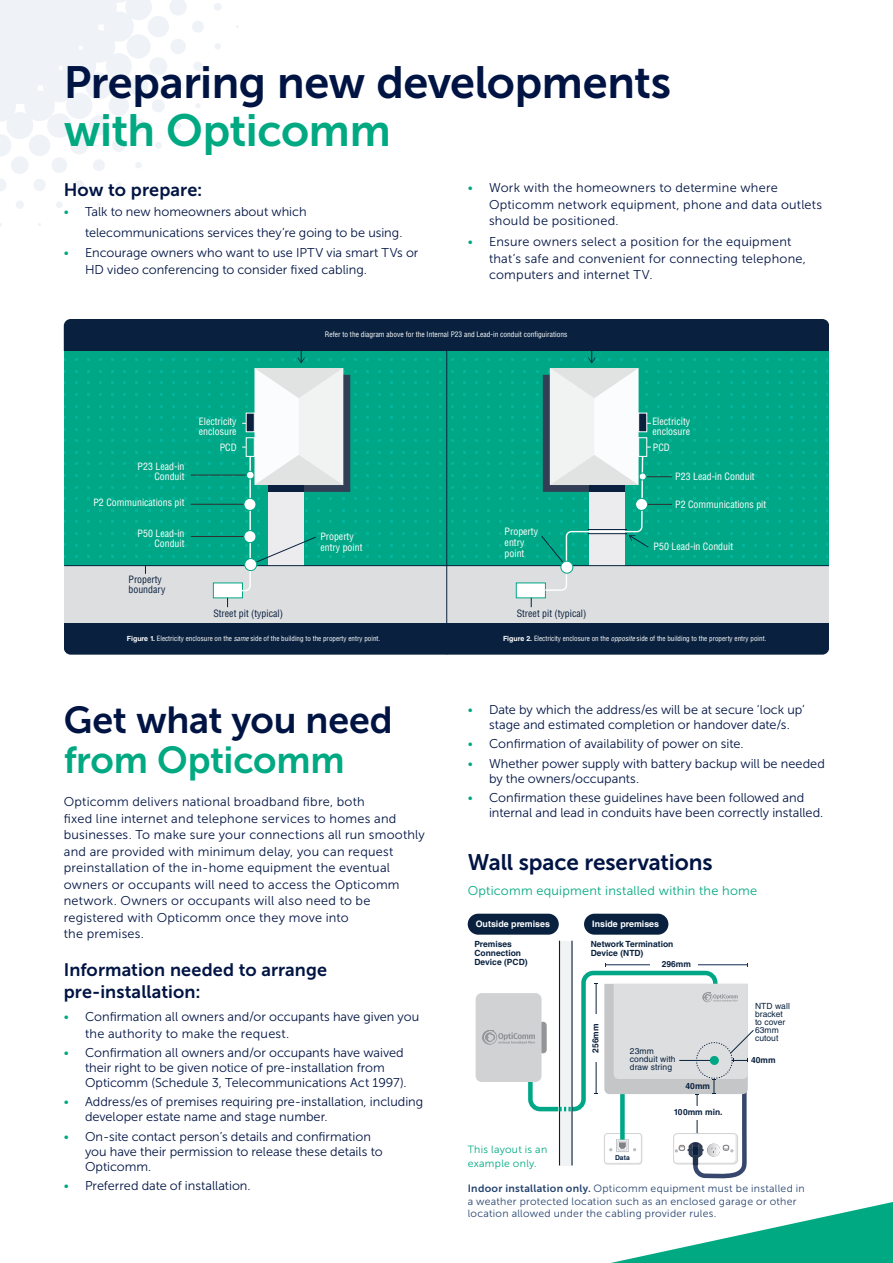
<style>
.page{position:relative;width:893px;height:1263px;background:#fff}
.page>*{position:absolute;margin:0;border:0;box-sizing:border-box;transform-origin:0 0}
.t1{font:45px/48px "Museo Sans 700";letter-spacing:-.01em;color:#001443}
.t2{font:37.5px/40.5px "Museo Sans 700";letter-spacing:-.005em;color:#001443}
.t3{font:22.5px "Museo Sans 700";letter-spacing:-.005em;color:#001443}
.Body_12{font:18px/21.6px "Museo Sans 700";letter-spacing:.005em;color:#001443}
.Body_8_5{font:12.75px/16.5px "Museo Sans 300";letter-spacing:.005em;color:#001443}
.Body_8_5-2{font:12.75px "Museo Sans 300";letter-spacing:.02em;color:#00a981}
.Body_8_5-3{font:10.5px/12.6px "Museo Sans 300";letter-spacing:.025em;color:#28456f}
.Disclaimer{font:10.5px/13.5px "Museo Sans 300";letter-spacing:.025em;color:#00a981}
.t4{font:condensed 9.9px/9.9px "Helvetica LT Std";color:#fff}
.t5{font:condensed 9.9px/9.9px "Helvetica LT Std";color:#09213e}
.t6{font:700 8.85px "Helvetica LT Std";color:#fff}
.t7{font:700 8.55px/9px "Helvetica LT Std";color:#09213e}
.t8{font:8.55px/7.9px "Helvetica LT Std";letter-spacing:.01em;color:#09213e}
.t9{font:condensed 7.35px "Helvetica LT Std";color:#fff}
.t10{font:condensed 7.05px "Helvetica LT Std";color:#fff}
.t11{font:700 6.75px "Helvetica LT Std";color:#09213e}
.s1{color:#00a981}
.s2{font-weight:700;font-stretch:normal}
.s3{font-style:italic}
.s4{font-family:"Museo Sans 700"}
</style>
<div class="page">
<svg style="left:0;top:0;width:239px;height:226px"></svg>
<div style="left:64px;top:350px;width:765px;height:215px;background:#00a786"></div>
<div style="left:64px;top:566px;width:765px;height:58px;background:#dddee0"></div>
<div style="left:64px;top:319px;width:765px;height:31px;background:#09213e"></div>
<div style="left:516px;top:583px;width:29px;height:15px;background:#fff"></div>
<div style="left:516px;top:583px;width:30px;height:15px;border:1px solid #00a786"></div>
<hr style="left:64px;top:565px;width:765px;height:1px;background:#09213e">
<hr style="left:191px;top:504px;width:63px;height:1px;background:#312f30">
<hr style="left:191px;top:475px;width:63px;height:1px;background:#312f30">
<hr style="left:641px;top:476px;width:31px;height:1px;background:#312f30">
<hr style="left:641px;top:504px;width:31px;height:1px;background:#312f30">
<svg style="left:145px;top:566px;width:5px;height:8px"></svg>
<div style="left:213px;top:583px;width:29px;height:15px;background:#fff"></div>
<div style="left:213px;top:583px;width:30px;height:15px;border:1px solid #00a786"></div>
<div style="left:64px;top:623px;width:765px;height:32px;background:#09213e"></div>
<hr style="left:446px;top:346px;width:1px;height:309px;background:#09213e">
<hr style="left:191px;top:536px;width:63px;height:1px;background:#312f30">
<svg style="left:536px;top:350px;width:115px;height:241px"></svg>
<div style="left:589px;top:485px;width:36px;height:7px;background:#09213e"></div>
<svg style="left:233px;top:350px;width:123px;height:242px"></svg>
<div style="left:268px;top:485px;width:35px;height:7px;background:#09213e"></div>
<div style="left:560px;top:941px;width:12px;height:224px;background:#f2f3f4"></div>
<hr style="left:559px;top:941px;width:1px;height:224px;background:#09213e">
<hr style="left:571px;top:941px;width:2px;height:224px;background:#09213e">
<div style="left:476px;top:993px;width:65px;height:89px;background:#d1d2d4;border-radius:6px"></div>
<svg style="left:482px;top:1030px;width:31px;height:15px"></svg>
<div style="left:468px;top:914px;width:91px;height:21px;background:#09213e;border-radius:10px"></div>
<div style="left:584px;top:914px;width:84px;height:21px;background:#09213e;border-radius:10px"></div>
<svg style="left:604px;top:1133px;width:38px;height:31px"></svg>
<div style="left:618px;top:1141px;width:9px;height:9px;border:1px solid #c7c8ca"></div>
<div style="left:620px;top:1094px;width:5px;height:45px;background:#00a786"></div>
<svg style="left:748px;top:1030px;width:6px;height:7px"></svg>
<svg style="left:673px;top:1113px;width:74px;height:65px"></svg>
<svg style="left:513px;top:963px;width:235px;height:150px"></svg>
<div style="left:650px;top:960px;width:47px;height:10px;background:#fff"></div>
<div style="left:707px;top:1143px;width:13px;height:13px;border:1px solid #eaeaea;border-radius:50%"></div>
<svg style="left:707px;top:1144px;width:26px;height:13px"></svg>
<svg style="left:611px;top:1202px;width:282px;height:61px"></svg>
<h2 class="t1" style="left:64px;top:58px;width:609px">Preparing new developments <span class="s1">with Opticomm</span></h2>
<p class="Body_12" style="left:64px;top:179px;width:140px">How to prepare:</p>
<p class="Body_8_5" style="left:85px;top:201px;width:319px;line-height:21px;text-indent:-21px"><span class="s1">•</span> Talk to new homeowners about which telecommunications services they’re going to be using.</p>
<p class="Body_8_5" style="left:85px;top:245px;width:335px;text-indent:-21px"><span class="s1">•</span> Encourage owners who want to use IPTV via smart TVs or<br>HD video conferencing to consider fixed cabling.</p>
<p class="Body_8_5" style="left:489px;top:180px;width:335px;text-indent:-21px"><span class="s1">•</span> Work with the homeowners to determine where<br>Opticomm network equipment, phone and data outlets should be positioned.</p>
<p class="Body_8_5" style="left:489px;top:234px;width:318px;text-indent:-21px"><span class="s1">•</span> Ensure owners select a position for the equipment that’s safe and convenient for connecting telephone, computers and internet TV.</p>
<p class="t4" style="left:138px;top:461px;width:48px;text-align:right">P23 Lead-in<br>Conduit</p>
<p class="t4" style="left:93px;top:498px;width:92px">P2 Communications pit</p>
<p class="t4" style="left:138px;top:528px;width:48px;text-align:right">P50 Lead-in<br>Conduit</p>
<p class="t5" style="left:129px;top:575px;width:38px">Property boundary</p>
<p class="t4" style="left:199px;top:417px;width:39px">Electricity enclosure</p>
<p class="t4" style="left:220px;top:442px;width:19px">PCD</p>
<p class="t5" style="left:213px;top:608px;width:71px">Street pit (typical)</p>
<p class="t9" style="left:325px;top:330px;width:244px">Refer to the diagram above for the Internal P23 and Lead-in conduit configuirations</p>
<p class="t4" style="left:320px;top:531px;width:44px;line-height:11.1px">Property entry point</p>
<p class="t4" style="left:505px;top:526px;width:35px;line-height:11.1px">Property entry point</p>
<p class="t5" style="left:517px;top:608px;width:71px">Street pit (typical)</p>
<p class="t4" style="left:652px;top:417px;width:39px">Electricity enclosure</p>
<p class="t4" style="left:653px;top:442px;width:19px">PCD</p>
<p class="t4" style="left:675px;top:471px;width:81px">P23 Lead-in Conduit</p>
<p class="t4" style="left:675px;top:499px;width:92px">P2 Communications pit</p>
<p class="t4" style="left:654px;top:542px;width:81px">P50 Lead-in Conduit</p>
<p class="t10" style="left:127px;top:634px;width:255px"><span class="s2">Figure 1.</span> Electricity enclosure on the <span class="s3">same</span> side of the building to the property entry point.</p>
<p class="t10" style="left:503px;top:634px;width:265px"><span class="s2">Figure 2.</span> Electricity enclosure on the <span class="s3">opposite</span> side of the building to the property entry point.</p>
<h3 class="t2" style="left:64px;top:699px;width:331px">Get what you need <span class="s1">from Opticomm</span></h3>
<p class="Body_8_5" style="left:64px;top:794px;width:363px">Opticomm delivers national broadband fibre, both<br>fixed line internet and telephone services to homes and businesses. To make sure your connections all run smoothly and are provided with minimum delay, you can request preinstallation of the in-home equipment the eventual owners or occupants will need to access the Opticomm network. Owners or occupants will also need to be registered with Opticomm once they move into<br>the premises.</p>
<p class="Body_12" style="left:64px;top:959px;width:265px">Information needed to arrange pre-installation:</p>
<p class="Body_8_5" style="left:85px;top:1009px;width:336px;text-indent:-21px"><span class="s1">•</span> Confirmation all owners and/or occupants have given you the authority to make the request.</p>
<p class="Body_8_5" style="left:85px;top:1045px;width:323px;line-height:15px;text-indent:-21px"><span class="s1">•</span> Confirmation all owners and/or occupants have waived their right to be given notice of pre-installation from<br>Opticomm (Schedule 3, Telecommunications Act 1997).</p>
<p class="Body_8_5" style="left:85px;top:1095px;width:340px;line-height:15px;text-indent:-21px"><span class="s1">•</span> Address/es of premises requiring pre-installation, including developer estate name and stage number.</p>
<p class="Body_8_5" style="left:85px;top:1129px;width:299px;line-height:15px;text-indent:-21px"><span class="s1">•</span> On-site contact person’s details and confirmation you have their permission to release these details to<br>Opticomm.</p>
<p class="Body_8_5" style="left:64px;top:1177px;width:188px"><span class="s1">•</span> Preferred date of installation.</p>
<p class="Body_8_5" style="left:468px;top:702px;width:339px;line-height:15px;text-align:center"><span class="s1">•</span> Date by which the address/es will be at secure ‘lock up’ stage and estimated completion or handover date/s.</p>
<p class="Body_8_5" style="left:468px;top:736px;width:277px"><span class="s1">•</span> Confirmation of availability of power on site.</p>
<p class="Body_8_5" style="left:489px;top:756px;width:337px;line-height:15px;text-indent:-21px"><span class="s1">•</span> Whether power supply with battery backup will be needed by the owners/occupants.</p>
<p class="Body_8_5" style="left:489px;top:790px;width:336px;line-height:15px;text-indent:-21px"><span class="s1">•</span> Confirmation these guidelines have been followed and internal and lead in conduits have been correctly installed.</p>
<h5 class="t3" style="left:468px;top:849px;width:246px">Wall space reservations</h5>
<p class="Body_8_5-2" style="left:468px;top:884px;width:291px">Opticomm equipment installed within the home</p>
<p class="t6" style="left:476px;top:918px;width:76px">Outside premises</p>
<p class="t6" style="left:592px;top:918px;width:68px">Inside premises</p>
<p class="t7" style="left:591px;top:939px;width:84px">Network Termination<br>Device (NTD)</p>
<p class="t7" style="left:474px;top:939px;width:55px">Premises<br>Connection<br>Device (PCD)</p>
<p class="t7" style="left:662px;top:959px;width:31px">296mm</p>
<p class="Disclaimer" style="left:468px;top:1143px;width:81px">This layout is an example only.</p>
<p class="t7" style="left:591px;top:1053px;width:31px;rotate:-90deg">256mm</p>
<p class="t8" style="left:630px;top:1047px;width:47px">23mm conduit with draw string</p>
<p class="t7" style="left:674px;top:1107px;width:50px">100mm min.</p>
<p class="t7" style="left:686px;top:1082px;width:26px">40mm</p>
<p class="t11" style="left:615px;top:1154px;width:16px">Data</p>
<p class="t8" style="left:755px;top:1002px;width:36px">NTD wall bracket to cover<br>63mm cutout</p>
<p class="t7" style="left:751px;top:1055px;width:26px">40mm</p>
<p class="Body_8_5-3" style="left:468px;top:1182px;width:339px"><span class="s4">Indoor installation only.</span> Opticomm equipment must be installed in a weather protected location such as an enclosed garage or other location allowed under the cabling provider rules.</p>
</div>
